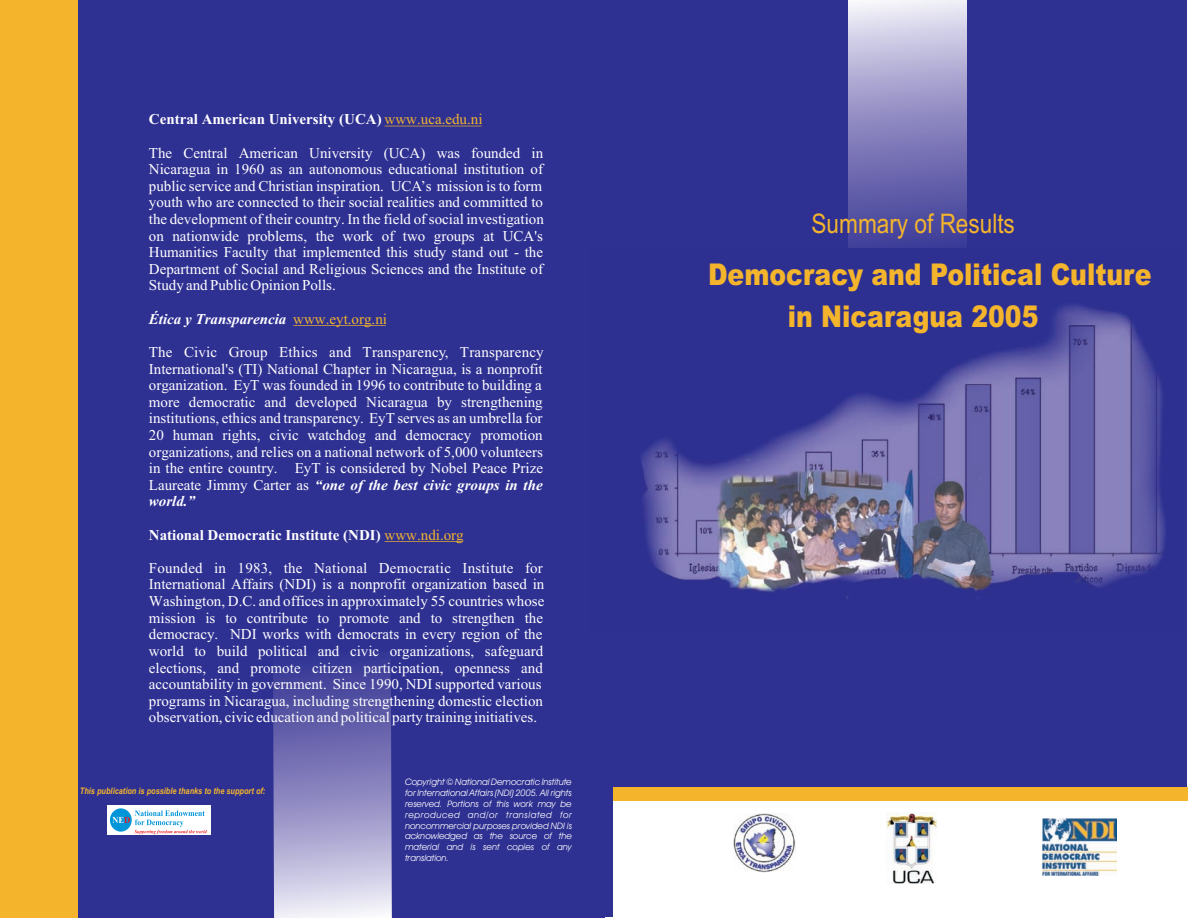
<style>
.page{position:relative;width:1188px;height:918px;background:#fff}
.page>*{position:absolute;margin:0;border:0;box-sizing:border-box;transform-origin:0 0}
.t1{font:900 30px/42.3px "Arial";color:#f4b52c;scale:.84 1}
.t2{font:27px "Arial";color:#f4b52c;scale:.84 1}
.t3{font:15px/16.6px "Times New Roman";color:#fff}
.t4{font:700 15px "Times New Roman";color:#fff}
.t5{font:italic 700 15px "Times New Roman";color:#fff}
.t6{font:15px "Times New Roman";color:#f4b52c}
.t7{font:italic 9px/10.8px "Avant Garde Bk BT";color:#fff;text-align:justify}
.t8{font:italic 700 9px "Arial";color:#f4b52c;scale:.82 1}
.s1{font-weight:400;color:#f4b52c}
.s2{font-weight:700;font-style:italic}
</style>
<div class="page">
<div style="left:594px;top:0;width:593px;height:917px;background:#2e3092"></div>
<div style="left:848px;top:0;width:118px;height:263px;background:linear-gradient(to bottom,#e9e5f3,#2c288d)"></div>
<div style="left:613px;top:801px;width:574px;height:117px;background:#fff"></div>
<img style="left:733px;top:814px;width:62px;height:59px">
<img style="left:887px;top:812px;width:50px;height:71px">
<img style="left:1043px;top:818px;width:73px;height:58px">
<div style="left:613px;top:787px;width:575px;height:14px;background:#f4b52c"></div>
<div style="left:0;top:0;width:584px;height:918px;background:#2e3092"></div>
<svg style="left:273px;top:660px;width:119px;height:258px;background:#8a86bf"></svg>
<div style="left:0;top:0;width:77px;height:918px;background:#f4b52c"></div>
<hr style="left:385px;top:126px;width:97px;height:1px;background:#f4b52c">
<hr style="left:293px;top:325px;width:93px;height:1px;background:#f4b52c">
<hr style="left:385px;top:541px;width:78px;height:1px;background:#f4b52c">
<div style="left:580px;top:0;width:25px;height:918px;background:#2e3092"></div>
<div style="left:107px;top:805px;width:103px;height:30px;background:#fff"></div>
<svg style="left:110px;top:808px;width:22px;height:24px"></svg>
<svg style="left:112px;top:810px;width:95px;height:24px"></svg>
<img style="left:641px;top:249px;width:525px;height:350px">
<p class="t4" style="left:149px;top:114px;width:335px">Central American University (UCA) <span class="s1">www.uca.edu.ni</span></p>
<p class="t3" style="left:149px;top:146px;width:397px;text-align:justify">The Central American University (UCA) was founded in Nicaragua in 1960 as an autonomous educational institution of public service and Christian inspiration. UCA’s mission is to form youth who are connected to their social realities and committed to the development of their country. In the field of social investigation on nationwide problems, the work of two groups at UCA's Humanities Faculty that implemented this study stand out - the Department of Social and Religious Sciences and the Institute of Study and Public Opinion Polls.</p>
<p class="t5" style="left:149px;top:314px;width:139px">Ética y Transparencia</p>
<p class="t3" style="left:149px;top:345px;width:396px">The Civic Group Ethics and Transparency, Transparency International's (TI) National Chapter in Nicaragua, is a nonprofit organization. EyT was founded in 1996 to contribute to building a more democratic and developed Nicaragua by strengthening institutions, ethics and transparency. EyT serves as an umbrella for 20 human rights, civic watchdog and democracy promotion organizations, and relies on a national network of 5,000 volunteers in the entire country. EyT is considered by Nobel Peace Prize Laureate Jimmy Carter as <span class="s2">“one of the best civic groups in the world.”</span></p>
<p class="t4" style="left:149px;top:529px;width:316px">National Democratic Institute (NDI) <span class="s1">www.ndi.org</span></p>
<p class="t3" style="left:149px;top:561px;width:397px">Founded in 1983, the National Democratic Institute for International Affairs (NDI) is a nonprofit organization based in Washington, D.C. and offices in approximately 55 countries whose mission is to contribute to promote and to strengthen the democracy. NDI works with democrats in every region of the world to build political and civic organizations, safeguard elections, and promote citizen participation, openness and accountability in government. Since 1990, NDI supported various programs in Nicaragua, including strengthening domestic election observation, civic education and political party training initiatives.</p>
<p class="t6" style="left:293px;top:313px;width:95px">www.eyt.org.ni</p>
<p class="t8" style="left:80px;top:788px;width:228px">This publication is possible thanks to the support of:</p>
<p class="t7" style="left:405px;top:778px;width:168px">Copyright © National Democratic Institute for International Affairs (NDI) 2005. All rights reserved. Portions of this work may be reproduced and/or translated for noncommercial purposes provided NDI is acknowledged as the source of the material and is sent copies of any translation.</p>
<h2 class="t2" style="left:812px;top:213px;width:243px">Summary of Results</h2>
<h1 class="t1" style="left:788px;top:256px;width:435px;text-indent:-80px">Democracy and Political Culture in Nicaragua 2005</h1>
</div>
